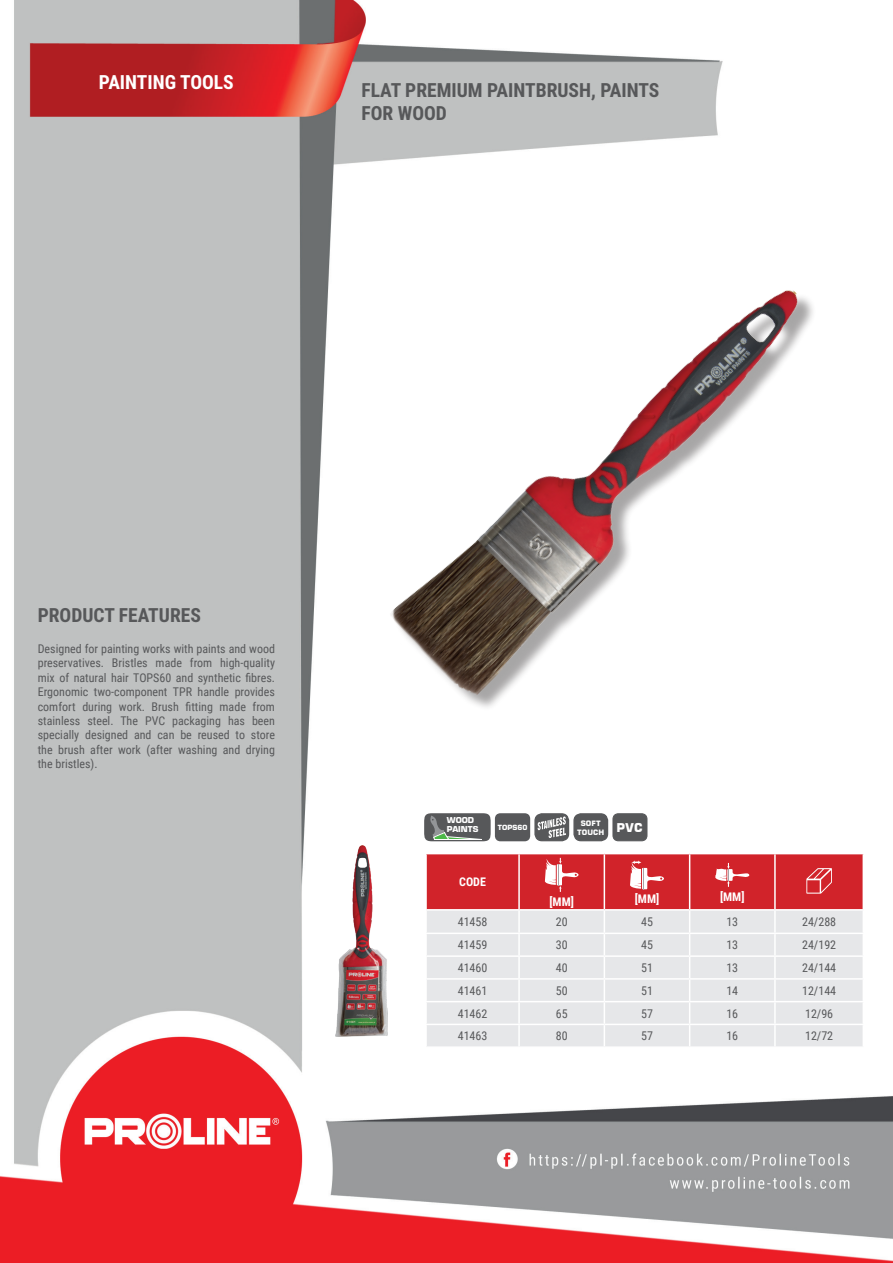
<style>
.page{position:relative;width:893px;height:1263px;background:#fff}
.page>*{position:absolute;margin:0;border:0;box-sizing:border-box;transform-origin:0 0}
.t1{font:700 19.5px/23.4px "Roboto Condensed";color:#57585a}
.t2{font:700 19.5px "Roboto Condensed";color:#fff}
.t3{font:12px/14.4px "Roboto Condensed";color:#57585a;text-align:justify}
.t4{font:700 12px "Roboto Condensed";color:#fff}
.t5{font:900 9px/8.9px "Eurostile TOT";color:#fff}
.t6{font:900 7.8px "Eurostile TOT";color:#fff}
.t7{font:700 7.35px/8.9px "Square 721 BT";color:#fff}
</style>
<div class="page">
<img style="left:0;top:0;width:893px;height:1263px">
<img style="left:380px;top:250px;width:458px;height:458px">
<hr style="left:425px;top:854px;width:2px;height:55px;background:#fff">
<hr style="left:425px;top:910px;width:2px;height:22px;background:#fff">
<hr style="left:425px;top:934px;width:2px;height:21px;background:#fff">
<hr style="left:425px;top:957px;width:2px;height:21px;background:#fff">
<hr style="left:425px;top:979px;width:2px;height:22px;background:#fff">
<hr style="left:425px;top:1002px;width:2px;height:22px;background:#fff">
<hr style="left:425px;top:1025px;width:2px;height:21px;background:#fff">
<hr style="left:862px;top:854px;width:2px;height:55px;background:#fff">
<hr style="left:862px;top:910px;width:2px;height:22px;background:#fff">
<hr style="left:862px;top:934px;width:2px;height:21px;background:#fff">
<hr style="left:862px;top:957px;width:2px;height:21px;background:#fff">
<hr style="left:862px;top:979px;width:2px;height:22px;background:#fff">
<hr style="left:862px;top:1002px;width:2px;height:22px;background:#fff">
<hr style="left:862px;top:1025px;width:2px;height:21px;background:#fff">
<hr style="left:775px;top:853px;width:89px;height:1px;background:#fff">
<hr style="left:425px;top:853px;width:94px;height:1px;background:#fff">
<hr style="left:425px;top:909px;width:94px;height:1px;background:#fff">
<hr style="left:775px;top:909px;width:89px;height:1px;background:#fff">
<hr style="left:425px;top:932px;width:94px;height:2px;background:#fff">
<hr style="left:775px;top:932px;width:89px;height:2px;background:#fff">
<hr style="left:425px;top:955px;width:94px;height:2px;background:#fff">
<hr style="left:775px;top:955px;width:89px;height:2px;background:#fff">
<hr style="left:425px;top:978px;width:94px;height:1px;background:#fff">
<hr style="left:775px;top:978px;width:89px;height:1px;background:#fff">
<hr style="left:425px;top:1001px;width:94px;height:1px;background:#fff">
<hr style="left:775px;top:1001px;width:89px;height:1px;background:#fff">
<hr style="left:425px;top:1024px;width:94px;height:1px;background:#fff">
<hr style="left:775px;top:1024px;width:89px;height:1px;background:#fff">
<hr style="left:425px;top:1046px;width:94px;height:2px;background:#fff">
<hr style="left:519px;top:1046px;width:85px;height:2px;background:#fff">
<hr style="left:604px;top:1046px;width:86px;height:2px;background:#fff">
<hr style="left:690px;top:1046px;width:85px;height:2px;background:#fff">
<hr style="left:775px;top:1046px;width:89px;height:2px;background:#fff">
<svg style="left:426px;top:853px;width:437px;height:193px;background:#e2b4b8"></svg>
<svg style="left:424px;top:813px;width:67px;height:28px;background:#686c6a"></svg>
<div style="left:495px;top:813px;width:35px;height:28px;background:#57585a;border-radius:6px"></div>
<div style="left:535px;top:814px;width:34px;height:27px;background:#57585a;border-radius:7px"></div>
<div style="left:534px;top:813px;width:35px;height:28px;border:1px solid #57585a;border-radius:7px"></div>
<svg style="left:538px;top:816px;width:28px;height:22px"></svg>
<div style="left:574px;top:814px;width:34px;height:27px;background:#57585a;border-radius:7px"></div>
<div style="left:573px;top:813px;width:35px;height:28px;border:1px solid #57585a;border-radius:7px"></div>
<svg style="left:612px;top:813px;width:35px;height:28px"></svg>
<img style="left:336px;top:845px;width:51px;height:192px">
<h1 class="t2" style="left:99px;top:69px;width:136px">PAINTING TOOLS</h1>
<h1 class="t1" style="left:361px;top:77px;width:299px">FLAT PREMIUM PAINTBRUSH, PAINTS<br>FOR WOOD</h1>
<h1 class="t1" style="left:38px;top:602px;width:165px">PRODUCT FEATURES</h1>
<p class="t3" style="left:38px;top:641px;width:239px">Designed for painting works with paints and wood preservatives. Bristles made from high-quality mix of natural hair TOPS60 and synthetic fibres.<br>Ergonomic two-component TPR handle provides comfort during work. Brush fitting made from stainless steel. The PVC packaging has been specially designed and can be reused to store the brush after work (after washing and drying the bristles).</p>
<p class="t5" style="left:447px;top:816px;width:33px">WOOD<br>PAINTS</p>
<p class="t6" style="left:498px;top:823px;width:31px">TOPS60</p>
<p class="t7" style="left:577px;top:819px;width:67px;text-indent:4px">SOFT<br>TOUCH <sup>PVC</sup></p>
<p class="t4" style="left:459px;top:873px;width:28px">CODE</p>
<p class="t4" style="left:549px;top:893px;width:26px">[MM]</p>
<p class="t4" style="left:635px;top:890px;width:26px">[MM]</p>
<p class="t4" style="left:720px;top:888px;width:26px">[MM]</p>
<p class="t3" style="left:458px;top:914px;width:31px">41458</p>
<p class="t3" style="left:556px;top:914px;width:13px">20</p>
<p class="t3" style="left:641px;top:914px;width:13px">45</p>
<p class="t3" style="left:726px;top:914px;width:13px">13</p>
<p class="t3" style="left:802px;top:914px;width:36px">24/288</p>
<p class="t3" style="left:458px;top:937px;width:31px">41459</p>
<p class="t3" style="left:556px;top:937px;width:13px">30</p>
<p class="t3" style="left:641px;top:937px;width:13px">45</p>
<p class="t3" style="left:726px;top:937px;width:13px">13</p>
<p class="t3" style="left:802px;top:937px;width:36px">24/192</p>
<p class="t3" style="left:458px;top:960px;width:31px">41460</p>
<p class="t3" style="left:556px;top:960px;width:13px">40</p>
<p class="t3" style="left:641px;top:960px;width:13px">51</p>
<p class="t3" style="left:726px;top:960px;width:13px">13</p>
<p class="t3" style="left:802px;top:960px;width:36px">24/144</p>
<p class="t3" style="left:458px;top:983px;width:31px">41461</p>
<p class="t3" style="left:556px;top:983px;width:13px">50</p>
<p class="t3" style="left:641px;top:983px;width:13px">51</p>
<p class="t3" style="left:726px;top:983px;width:13px">14</p>
<p class="t3" style="left:802px;top:983px;width:36px">12/144</p>
<p class="t3" style="left:458px;top:1005px;width:31px">41462</p>
<p class="t3" style="left:556px;top:1005px;width:13px">65</p>
<p class="t3" style="left:641px;top:1005px;width:13px">57</p>
<p class="t3" style="left:726px;top:1005px;width:13px">16</p>
<p class="t3" style="left:805px;top:1005px;width:30px">12/96</p>
<p class="t3" style="left:458px;top:1028px;width:31px">41463</p>
<p class="t3" style="left:556px;top:1028px;width:13px">80</p>
<p class="t3" style="left:641px;top:1028px;width:13px">57</p>
<p class="t3" style="left:726px;top:1028px;width:13px">16</p>
<p class="t3" style="left:805px;top:1028px;width:30px">12/72</p>
</div>
